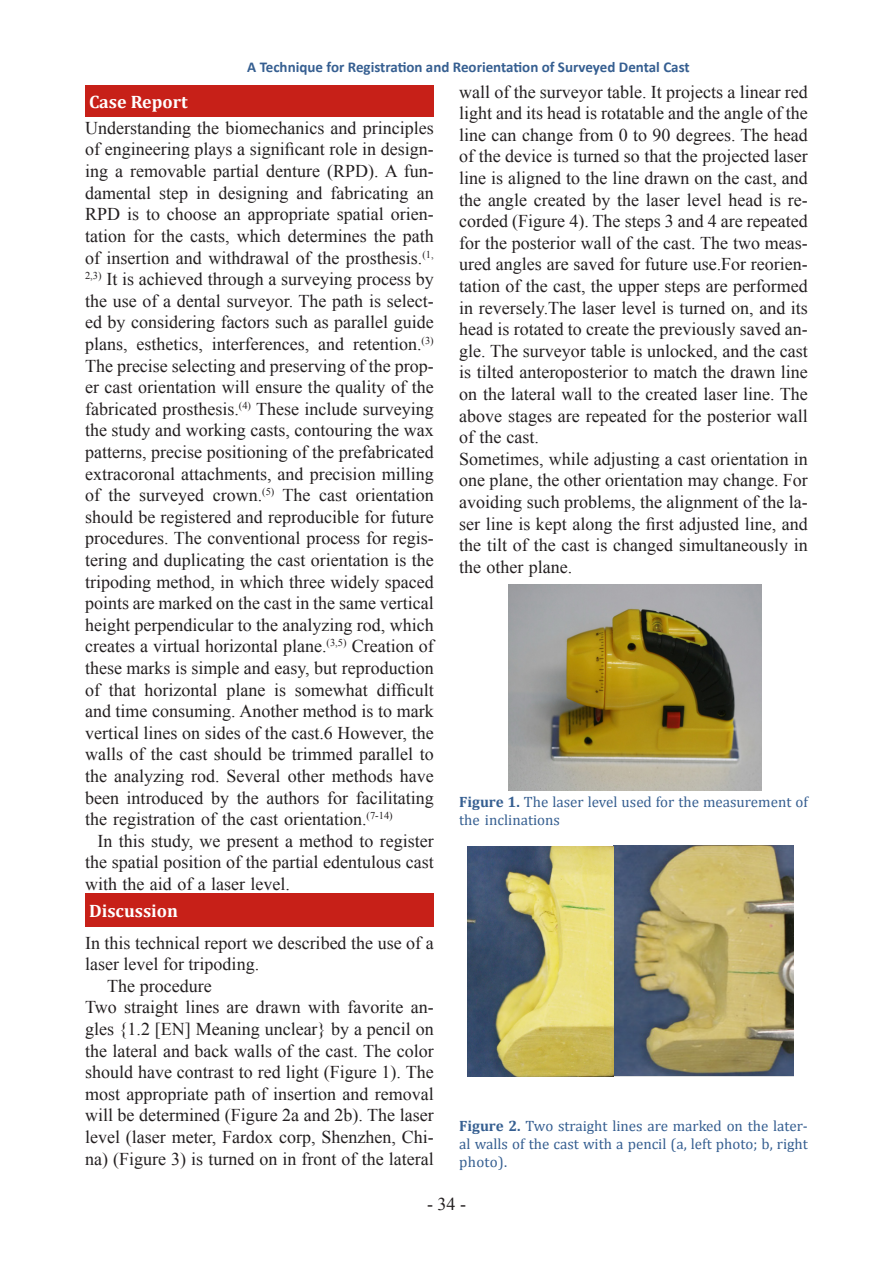
<style>
.page{position:relative;width:893px;height:1263px;background:#fff}
.page>*{position:absolute;margin:0;border:0;box-sizing:border-box;transform-origin:0 0}
.t1{font:18px/21.6px "Times New Roman";color:#231f20;text-align:justify}
.t2{font:700 18px "Cambria";color:#fff}
.t3{font:15px/18px "Cambria";color:#365f91}
.t4{font:700 15px "Calibri";color:#365f91}
.s1{font-weight:700}
</style>
<div class="page">
<div style="left:85px;top:85px;width:349px;height:32px;background:#c72018"></div>
<div style="left:85px;top:893px;width:349px;height:34px;background:#c72018"></div>
<img style="left:508px;top:584px;width:254px;height:206px">
<img style="left:468px;top:845px;width:326px;height:231px">
<p class="t4" style="left:247px;top:57px;width:444px">A Technique for Registration and Reorientation of Surveyed Dental Cast</p>
<p class="t2" style="left:89px;top:89px;width:100px">Case Report</p>
<p class="t1" style="left:85px;top:117px;width:350px">Understanding the biomechanics and principles of engineering plays a significant role in design&shy;ing a removable partial denture (RPD). A fun&shy;damental step in designing and fabricating an RPD is to choose an appropriate spatial orien&shy;tation for the casts, which determines the path of insertion and withdrawal of the prosthesis.<sup>(1, 2,3)</sup> It is achieved through a surveying process by the use of a dental surveyor. The path is select&shy;ed by considering factors such as parallel guide plans, esthetics, interferences, and retention.<sup>(3)<br></sup>The precise selecting and preserving of the prop&shy;er cast orientation will ensure the quality of the fabricated prosthesis.<sup>(4)</sup> These include surveying the study and working casts, contouring the wax patterns, precise positioning of the prefabricated extracoronal attachments, and precision milling of the surveyed crown.<sup>(5)</sup> The cast orientation should be registered and reproducible for future procedures. The conventional process for regis&shy;tering and duplicating the cast orientation is the tripoding method, in which three widely spaced points are marked on the cast in the same vertical height perpendicular to the analyzing rod, which creates a virtual horizontal plane.<sup>(3,5)</sup> Creation of these marks is simple and easy, but reproduction of that horizontal plane is somewhat difficult and time consuming. Another method is to mark vertical lines on sides of the cast.6 However, the walls of the cast should be trimmed parallel to the analyzing rod. Several other methods have been introduced by the authors for facilitating the registration of the cast orientation.<sup>(7-14)</sup></p>
<p class="t1" style="left:85px;top:830px;width:350px;text-indent:12px">In this study, we present a method to register the spatial position of the partial edentulous cast with the aid of a laser level.</p>
<p class="t2" style="left:89px;top:898px;width:91px">Discussion</p>
<p class="t1" style="left:85px;top:931px;width:350px">In this technical report we described the use of a laser level for tripoding.</p>
<p class="t1" style="left:107px;top:975px;width:106px">The procedure</p>
<p class="t1" style="left:85px;top:996px;width:350px">Two straight lines are drawn with favorite an&shy;gles {1.2 [EN] Meaning unclear} by a pencil on the lateral and back walls of the cast. The color should have contrast to red light (Figure 1). The most appropriate path of insertion and removal will be determined (Figure 2a and 2b). The laser level (laser meter, Fardox corp, Shenzhen, Chi&shy;na) (Figure 3) is turned on in front of the lateral</p>
<p class="t1" style="left:459px;top:80px;width:350px">wall of the surveyor table. It projects a linear red light and its head is rotatable and the angle of the line can change from 0 to 90 degrees. The head of the device is turned so that the projected laser line is aligned to the line drawn on the cast, and the angle created by the laser level head is re&shy;corded (Figure 4). The steps 3 and 4 are repeated for the posterior wall of the cast. The two meas&shy;ured angles are saved for future use.For reorien&shy;tation of the cast, the upper steps are performed in reversely.The laser level is turned on, and its head is rotated to create the previously saved an&shy;gle. The surveyor table is unlocked, and the cast is tilted anteroposterior to match the drawn line on the lateral wall to the created laser line. The above stages are repeated for the posterior wall of the cast.</p>
<p class="t1" style="left:459px;top:448px;width:350px">Sometimes, while adjusting a cast orientation in one plane, the other orientation may change. For avoiding such problems, the alignment of the la&shy;ser line is kept along the first adjusted line, and the tilt of the cast is changed simultaneously in the other plane.</p>
<p class="t3" style="left:459px;top:793px;width:350px"><span class="s1">Figure 1.</span> The laser level used for the measurement of the inclinations</p>
<p class="t3" style="left:459px;top:1117px;width:350px;text-align:justify"><span class="s1">Figure 2.</span> Two straight lines are marked on the later&shy;al walls of the cast with a pencil (a, left photo; b, right photo).</p>
<p class="t1" style="left:427px;top:1192px;width:40px">- 34 -</p>
</div>
